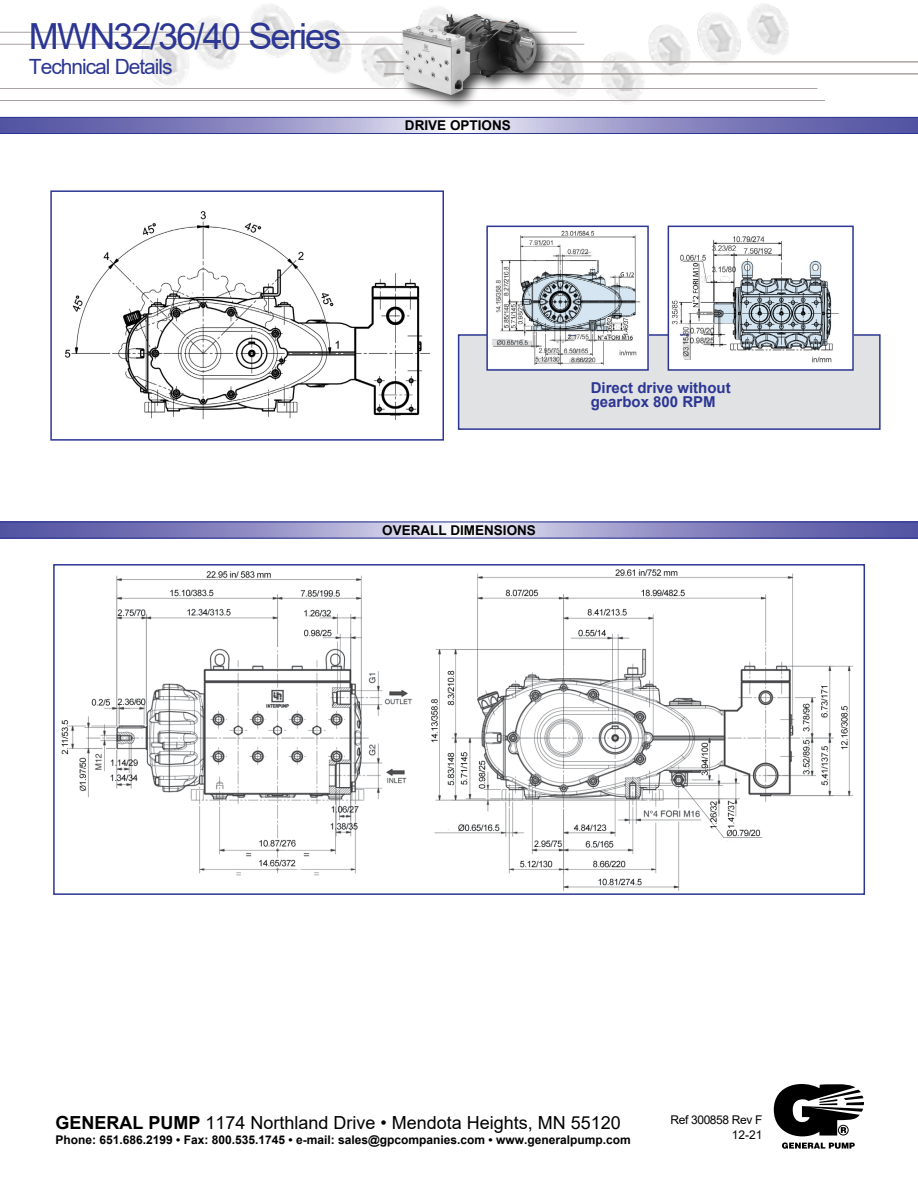
<style>
.page{position:relative;width:918px;height:1188px;background:#fff}
.page>*{position:absolute;margin:0;border:0;box-sizing:border-box;transform-origin:0 0}
.t1{font:36px "Arial";letter-spacing:-.05em;color:#2c3693}
.t2{font:21px "Arial";letter-spacing:-.05em;color:#2c3693}
.t3{font:18px "Arial";color:#000}
.t4{font:700 15px/14.2px "Arial";color:#2c3693}
.t5{font:700 13.5px "Arial";color:#000}
.t6{font:700 12px "Arial";color:#000}
.t7{font:12px/14.4px "Arial";letter-spacing:-.035em;color:#000;text-align:right}
.s1{font-weight:700}
</style>
<div class="page">
<img style="left:254px;top:4px;width:535px;height:52px">
<hr style="left:0;top:100px;width:825px;height:1px;background:#a9a3a1">
<hr style="left:384px;top:73px;width:534px;height:2px;background:#a9a3a1">
<hr style="left:0;top:44px;width:584px;height:1px;background:#a9a3a1">
<hr style="left:0;top:88px;width:818px;height:1px;background:#a9a3a1">
<hr style="left:377px;top:61px;width:541px;height:2px;background:#a9a3a1">
<hr style="left:0;top:32px;width:577px;height:1px;background:#a9a3a1">
<div style="left:399px;top:11px;width:154px;height:100px;background:#000;opacity:.75"></div>
<img style="left:458px;top:14px;width:15px;height:7px">
<svg style="left:0;top:117px;width:918px;height:17px;background:#8887bf"></svg>
<svg style="left:0;top:522px;width:918px;height:16px;background:#8d8cc2"></svg>
<img style="left:65px;top:211px;width:364px;height:209px">
<div style="left:50px;top:190px;width:394px;height:251px;border:2px solid #2c3693"></div>
<img style="left:61px;top:569px;width:793px;height:322px">
<div style="left:53px;top:564px;width:812px;height:331px;border:2px solid #2c3693"></div>
<svg style="left:774px;top:1084px;width:90px;height:65px"></svg>
<div style="left:458px;top:334px;width:423px;height:96px;background:#e0e2e4;border:2px solid #2c3693"></div>
<img style="left:489px;top:230px;width:157px;height:138px">
<div style="left:486px;top:226px;width:163px;height:145px;border:2px solid #2c3693"></div>
<img style="left:671px;top:236px;width:180px;height:132px">
<div style="left:668px;top:226px;width:186px;height:145px;border:2px solid #2c3693"></div>
<h1 class="t1" style="left:29px;top:11px;width:314px">MWN32/36/40 Series</h1>
<h2 class="t2" style="left:29px;top:52px;width:145px">Technical Details</h2>
<p class="t5" style="left:405px;top:116px;width:107px">DRIVE OPTIONS</p>
<p class="t5" style="left:382px;top:521px;width:155px">OVERALL DIMENSIONS</p>
<p class="t4" style="left:591px;top:381px;width:142px">Direct drive without gearbox 800 RPM</p>
<h3 class="t3" style="left:56px;top:1111px;width:567px"><span class="s1">GENERAL PUMP</span> 1174 Northland Drive • Mendota Heights, MN 55120</h3>
<p class="t6" style="left:56px;top:1131px;width:577px">Phone: 651.686.2199 • Fax: 800.535.1745 • e-mail: sales@gpcompanies.com • www.generalpump.com</p>
<p class="t7" style="left:671px;top:1113px;width:94px">Ref 300858 Rev F<br>12-21</p>
</div>
